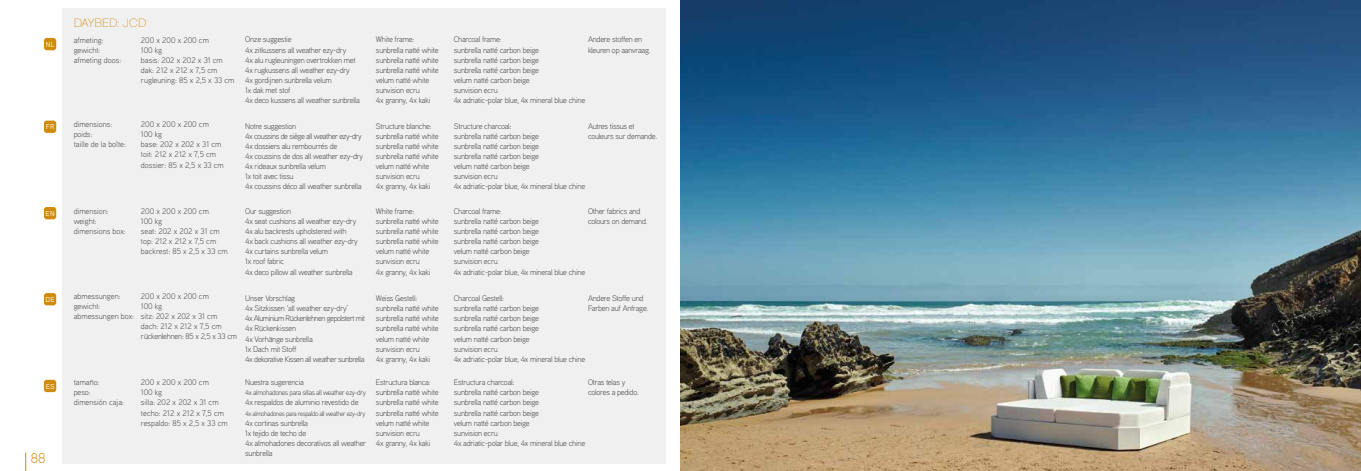
<style>
.page{position:relative;width:1361px;height:471px;background:#fff}
.page>*{position:absolute;margin:0;border:0;box-sizing:border-box;transform-origin:0 0}
.t1{font:300 14px "Aaux Pro";color:#d08b0a}
.t2{font:12.1px "Chalet Paris Nineteen Sixty";letter-spacing:-.005em;color:#d08b0a}
.t3{font:300 8.1px/10.1px "Aaux Pro";letter-spacing:-.03em;color:#3f3f3e}
.t4{font:300 8.1px/10.1px "Aaux Pro";color:#3f3f3e}
.t5{font:300 8.1px "Aaux Pro";letter-spacing:-.01em;color:#3f3f3e}
.t6{font:300 7.3px "Aaux Pro";letter-spacing:-.05em;color:#3f3f3e}
.t7{font:7.1px "Aaux Pro";letter-spacing:.04em;color:#fff}
.t8{font:300 6.9px "Aaux Pro";letter-spacing:-.06em;color:#3f3f3e}
</style>
<div class="page">
<svg style="left:25px;top:452px;width:1px;height:19px"></svg>
<img style="left:680px;top:0;width:681px;height:471px">
<div style="left:62px;top:8px;width:603px;height:455px;background:#f0f0f0"></div>
<div style="left:44px;top:38px;width:12px;height:12px;background:#d08b0a;border-radius:2px"></div>
<div style="left:44px;top:120px;width:12px;height:13px;background:#d08b0a;border-radius:2px"></div>
<div style="left:44px;top:207px;width:12px;height:12px;background:#d08b0a;border-radius:2px"></div>
<div style="left:44px;top:293px;width:12px;height:12px;background:#d08b0a;border-radius:2px"></div>
<div style="left:44px;top:379px;width:12px;height:13px;background:#d08b0a;border-radius:2px"></div>
<p class="t7" style="left:46px;top:40px;width:10px">NL</p>
<h2 class="t2" style="left:74px;top:16px;width:74px">DAYBED: JCD</h2>
<p class="t4" style="left:74px;top:34px;width:31px">afmeting:</p>
<p class="t4" style="left:141px;top:34px;width:69px">200 x 200 x 200 cm</p>
<p class="t5" style="left:74px;top:45px;width:28px">gewicht:</p>
<p class="t3" style="left:141px;top:45px;width:23px">100 kg</p>
<p class="t4" style="left:74px;top:55px;width:49px">afmeting doos:</p>
<p class="t4" style="left:141px;top:55px;width:95px">basis: 202 x 202 x 31 cm dak: 212 x 212 x 7,5 cm rugleuning: 85 x 2,5 x 33 cm</p>
<p class="t7" style="left:46px;top:122px;width:10px">FR</p>
<p class="t4" style="left:74px;top:119px;width:40px">dimensions:</p>
<p class="t4" style="left:141px;top:119px;width:69px">200 x 200 x 200 cm</p>
<p class="t3" style="left:74px;top:129px;width:20px">poids:</p>
<p class="t3" style="left:141px;top:129px;width:23px">100 kg</p>
<p class="t4" style="left:74px;top:139px;width:54px">taille de la boîte:</p>
<p class="t4" style="left:141px;top:139px;width:84px">base: 202 x 202 x 31 cm toit: 212 x 212 x 7,5 cm dossier: 85 x 2,5 x 33 cm</p>
<p class="t7" style="left:46px;top:209px;width:11px">EN</p>
<p class="t4" style="left:74px;top:205px;width:36px">dimension:</p>
<p class="t4" style="left:141px;top:205px;width:69px">200 x 200 x 200 cm</p>
<p class="t3" style="left:74px;top:216px;width:24px">weight:</p>
<p class="t3" style="left:141px;top:216px;width:23px">100 kg</p>
<p class="t4" style="left:74px;top:226px;width:53px">dimensions box:</p>
<p class="t4" style="left:141px;top:226px;width:88px">seat: 202 x 202 x 31 cm top: 212 x 212 x 7,5 cm backrest: 85 x 2,5 x 33 cm</p>
<p class="t7" style="left:46px;top:295px;width:11px">DE</p>
<p class="t4" style="left:74px;top:290px;width:48px">abmessungen:</p>
<p class="t4" style="left:141px;top:290px;width:69px">200 x 200 x 200 cm</p>
<p class="t5" style="left:74px;top:301px;width:28px">gewicht:</p>
<p class="t3" style="left:141px;top:300px;width:23px">100 kg</p>
<p class="t4" style="left:74px;top:311px;width:145px">abmessungen box: sitz: 202 x 202 x 31 cm</p>
<p class="t4" style="left:141px;top:321px;width:82px">dach: 212 x 212 x 7,5 cm</p>
<p class="t3" style="left:141px;top:331px;width:98px">rückenlehnen: 85 x 2,5 x 33 cm</p>
<p class="t7" style="left:46px;top:381px;width:10px">ES</p>
<h1 class="t1" style="left:31px;top:449px;width:16px">88</h1>
<p class="t3" style="left:74px;top:377px;width:27px">tamaño:</p>
<p class="t4" style="left:141px;top:377px;width:69px">200 x 200 x 200 cm</p>
<p class="t3" style="left:74px;top:387px;width:18px">peso:</p>
<p class="t3" style="left:141px;top:387px;width:23px">100 kg</p>
<p class="t4" style="left:74px;top:397px;width:52px">dimensión caja:</p>
<p class="t4" style="left:141px;top:397px;width:88px">silla: 202 x 202 x 31 cm techo: 212 x 212 x 7,5 cm respaldo: 85 x 2,5 x 33 cm</p>
<p class="t3" style="left:245px;top:34px;width:116px">Onze suggestie<br>4x zitkussens all weather ezy-dry<br>4x alu rugleuningen overtrokken met<br>4x rugkussens all weather ezy-dry<br>4x gordijnen sunbrella velum<br>1x dak met stof<br>4x deco kussens all weather sunbrella</p>
<p class="t3" style="left:376px;top:34px;width:64px">White frame: sunbrella natté white sunbrella natté white sunbrella natté white velum natté white sunvision ecru<br>4x granny, 4x kaki</p>
<p class="t3" style="left:454px;top:34px;width:133px">Charcoal frame:<br>sunbrella natté carbon beige<br>sunbrella natté carbon beige<br>sunbrella natté carbon beige<br>velum natté carbon beige<br>sunvision ecru<br>4x adriatic-polar blue, 4x mineral blue chine</p>
<p class="t3" style="left:588px;top:34px;width:64px">Andere stoffen en kleuren op aanvraag.</p>
<p class="t3" style="left:245px;top:120px;width:120px">Notre suggestion<br>4x coussins de siège all weather ezy-dry<br>4x dossiers alu rembourrés de<br>4x coussins de dos all weather ezy-dry<br>4x rideaux sunbrella velum<br>1x toit avec tissu<br>4x coussins déco all weather sunbrella</p>
<p class="t3" style="left:376px;top:120px;width:64px">Structure blanche: sunbrella natté white sunbrella natté white sunbrella natté white velum natté white sunvision ecru<br>4x granny, 4x kaki</p>
<p class="t3" style="left:454px;top:120px;width:133px">Structure charcoal:<br>sunbrella natté carbon beige<br>sunbrella natté carbon beige<br>sunbrella natté carbon beige<br>velum natté carbon beige<br>sunvision ecru<br>4x adriatic-polar blue, 4x mineral blue chine</p>
<p class="t3" style="left:588px;top:120px;width:71px">Autres tissus et couleurs sur demande.</p>
<p class="t3" style="left:245px;top:205px;width:114px">Our suggestion<br>4x seat cushions all weather ezy-dry<br>4x alu backrests upholstered with<br>4x back cushions all weather ezy-dry<br>4x curtains sunbrella velum<br>1x roof fabric<br>4x deco pillow all weather sunbrella</p>
<p class="t3" style="left:376px;top:205px;width:64px">White frame: sunbrella natté white sunbrella natté white sunbrella natté white velum natté white sunvision ecru<br>4x granny, 4x kaki</p>
<p class="t3" style="left:454px;top:205px;width:133px">Charcoal frame:<br>sunbrella natté carbon beige<br>sunbrella natté carbon beige<br>sunbrella natté carbon beige<br>velum natté carbon beige<br>sunvision ecru<br>4x adriatic-polar blue, 4x mineral blue chine</p>
<p class="t3" style="left:588px;top:205px;width:61px">Other fabrics and colours on demand.</p>
<p class="t3" style="left:245px;top:293px;width:121px">Unser Vorschlag<br>4x Sitzkissen ‘all weather ezy-dry’<br>4x Aluminium Rückenlehnen gepolstert mit<br>4x Rückenkissen<br>4x Vorhänge sunbrella<br>1x Dach mit Stoff<br>4x dekorative Kissen all weather sunbrella</p>
<p class="t3" style="left:376px;top:293px;width:64px">Weiss Gestell: sunbrella natté white sunbrella natté white sunbrella natté white velum natté white sunvision ecru<br>4x granny, 4x kaki</p>
<p class="t3" style="left:454px;top:293px;width:133px">Charcoal Gestell:<br>sunbrella natté carbon beige<br>sunbrella natté carbon beige<br>sunbrella natté carbon beige<br>velum natté carbon beige<br>sunvision ecru<br>4x adriatic-polar blue, 4x mineral blue chine</p>
<p class="t3" style="left:588px;top:293px;width:62px">Andere Stoffe und<br>Farben auf Anfrage.</p>
<p class="t3" style="left:245px;top:377px;width:60px">Nuestra sugerencia</p>
<p class="t6" style="left:245px;top:388px;width:122px">4x almohadones para sillas all weather ezy-dry</p>
<p class="t3" style="left:245px;top:397px;width:115px">4x respaldos de aluminio revestido de</p>
<p class="t8" style="left:245px;top:408px;width:122px">4x almohadones para respaldo all weather ezy-dry</p>
<p class="t3" style="left:245px;top:417px;width:123px">4x cortinas sunbrella<br>1x tejido de techo de<br>4x almohadones decorativos all weather sunbrella</p>
<p class="t3" style="left:376px;top:377px;width:64px">Estructura blanca: sunbrella natté white sunbrella natté white sunbrella natté white velum natté white sunvision ecru<br>4x granny, 4x kaki</p>
<p class="t3" style="left:454px;top:377px;width:133px">Estructura charcoal:<br>sunbrella natté carbon beige<br>sunbrella natté carbon beige<br>sunbrella natté carbon beige<br>velum natté carbon beige<br>sunvision ecru<br>4x adriatic-polar blue, 4x mineral blue chine</p>
<p class="t3" style="left:588px;top:377px;width:52px">Otras telas y colores a pedido.</p>
</div>
